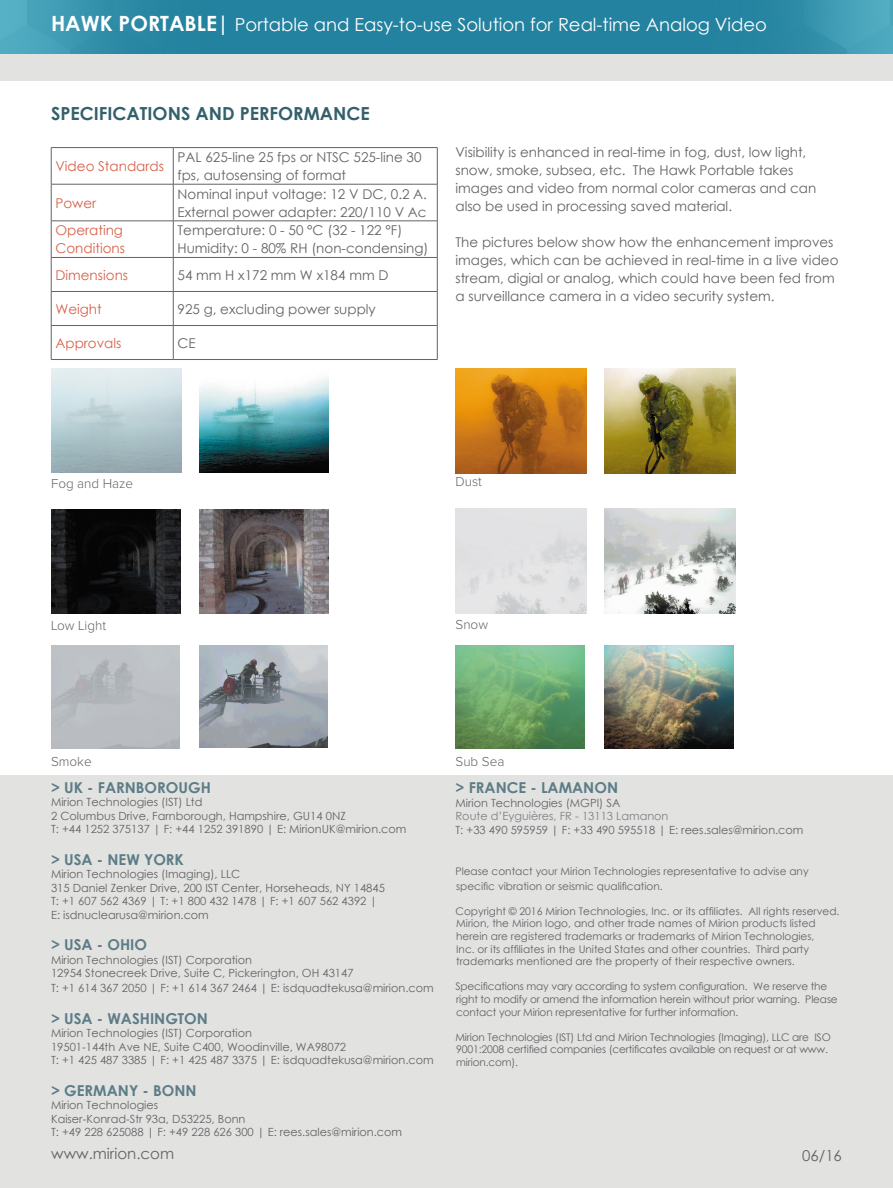
<style>
.page{position:relative;width:893px;height:1188px;background:#fff}
.page>*{position:absolute;margin:0;border:0;box-sizing:border-box;transform-origin:0 0}
.t1{font:18px "Century Gothic";color:#fff}
.Header_2{font:700 18px "Century Gothic";color:#34606b}
.t2{font:700 15px "Century Gothic";color:#5c7c86}
.t3{font:15px "Century Gothic";color:#636366}
.Spec_Text{font:13.5px/18px "Century Gothic";color:#636366}
.Spec_Text-2{font:13.5px/18px "Century Gothic";color:#d76149}
.Standard_Text{font:300 13.5px "Proxima Nova";color:#636366}
.Standard_Text-2{font:11.25px/13.5px "Century Gothic";color:#636366}
.Address_Block_gray{font:11.25px "Century Gothic";color:#7e8083}
.Spec_Text-3{font:10.5px/12.6px "Century Gothic";color:#636366}
.s1{font-weight:700;font-size:21px}
</style>
<div class="page">
<div style="left:0;top:54px;width:893px;height:27px;background:#e2e2e1"></div>
<img style="left:0;top:0;width:893px;height:54px">
<div style="left:0;top:776px;width:893px;height:412px;background:#e2e2e1"></div>
<hr style="left:51px;top:147px;width:122px;height:1px;background:#636366">
<hr style="left:51px;top:148px;width:1px;height:36px;background:#636366">
<hr style="left:173px;top:147px;width:264px;height:1px;background:#636366">
<hr style="left:173px;top:148px;width:1px;height:36px;background:#636366">
<hr style="left:437px;top:148px;width:1px;height:36px;background:#636366">
<hr style="left:51px;top:184px;width:122px;height:1px;background:#636366">
<hr style="left:51px;top:184px;width:1px;height:37px;background:#636366">
<hr style="left:173px;top:184px;width:264px;height:1px;background:#636366">
<hr style="left:173px;top:184px;width:1px;height:37px;background:#636366">
<hr style="left:437px;top:184px;width:1px;height:37px;background:#636366">
<hr style="left:51px;top:221px;width:122px;height:1px;background:#636366">
<hr style="left:51px;top:221px;width:1px;height:36px;background:#636366">
<hr style="left:173px;top:221px;width:264px;height:1px;background:#636366">
<hr style="left:173px;top:221px;width:1px;height:36px;background:#636366">
<hr style="left:437px;top:221px;width:1px;height:36px;background:#636366">
<hr style="left:51px;top:257px;width:122px;height:1px;background:#636366">
<hr style="left:51px;top:258px;width:1px;height:33px;background:#636366">
<hr style="left:173px;top:257px;width:264px;height:1px;background:#636366">
<hr style="left:173px;top:258px;width:1px;height:33px;background:#636366">
<hr style="left:437px;top:258px;width:1px;height:33px;background:#636366">
<hr style="left:51px;top:291px;width:122px;height:1px;background:#636366">
<hr style="left:51px;top:292px;width:1px;height:33px;background:#636366">
<hr style="left:173px;top:291px;width:264px;height:1px;background:#636366">
<hr style="left:173px;top:292px;width:1px;height:33px;background:#636366">
<hr style="left:437px;top:292px;width:1px;height:33px;background:#636366">
<hr style="left:51px;top:325px;width:122px;height:1px;background:#636366">
<hr style="left:51px;top:326px;width:1px;height:33px;background:#636366">
<hr style="left:173px;top:325px;width:264px;height:1px;background:#636366">
<hr style="left:173px;top:326px;width:1px;height:33px;background:#636366">
<hr style="left:437px;top:326px;width:1px;height:33px;background:#636366">
<hr style="left:51px;top:359px;width:122px;height:1px;background:#636366">
<hr style="left:173px;top:359px;width:264px;height:1px;background:#636366">
<img style="left:200px;top:377px;width:128px;height:95px">
<img style="left:51px;top:509px;width:129px;height:104px">
<img style="left:200px;top:510px;width:129px;height:103px">
<img style="left:51px;top:645px;width:128px;height:103px">
<img style="left:200px;top:645px;width:128px;height:103px">
<img style="left:455px;top:369px;width:131px;height:104px">
<img style="left:604px;top:369px;width:131px;height:104px">
<img style="left:455px;top:509px;width:131px;height:105px">
<img style="left:605px;top:509px;width:130px;height:104px">
<img style="left:455px;top:645px;width:130px;height:104px">
<img style="left:605px;top:645px;width:128px;height:103px">
<p class="t1" style="left:51px;top:12px;width:717px"><span class="s1">HAWK PORTABLE|</span> Portable and Easy-to-use Solution for Real-time Analog Video</p>
<p class="Header_2" style="left:51px;top:100px;width:320px">SPECIFICATIONS AND PERFORMANCE</p>
<p class="Spec_Text-2" style="left:55px;top:157px;width:110px">Video Standards</p>
<p class="Spec_Text" style="left:178px;top:148px;width:245px">PAL 625-line 25 fps or NTSC 525-line 30 fps, autosensing of format</p>
<p class="Spec_Text-2" style="left:55px;top:194px;width:42px">Power</p>
<p class="Spec_Text" style="left:178px;top:185px;width:251px">Nominal input voltage: 12 V DC, 0.2 A.</p>
<p class="Spec_Text" style="left:178px;top:203px;width:251px">External power adapter: 220/110 V Ac</p>
<p class="Spec_Text-2" style="left:55px;top:221px;width:71px">Operating<br>Conditions</p>
<p class="Spec_Text" style="left:178px;top:221px;width:226px">Temperature: 0 - 50 °C (32 - 122 °F)</p>
<p class="Spec_Text" style="left:178px;top:239px;width:252px">Humidity: 0 - 80% RH (non-condensing)</p>
<p class="Spec_Text-2" style="left:55px;top:265px;width:74px">Dimensions</p>
<p class="Spec_Text" style="left:178px;top:265px;width:212px">54 mm H x172 mm W x184 mm D</p>
<p class="Spec_Text-2" style="left:55px;top:299px;width:48px">Weight</p>
<p class="Spec_Text" style="left:178px;top:299px;width:200px">925 g, excluding power supply</p>
<p class="Spec_Text-2" style="left:55px;top:333px;width:67px">Approvals</p>
<p class="Spec_Text" style="left:178px;top:333px;width:20px">CE</p>
<p class="Spec_Text" style="left:455px;top:143px;width:362px">Visibility is enhanced in real-time in fog, dust, low light, snow, smoke, subsea, etc. The Hawk Portable takes images and video from normal color cameras and can also be used in processing saved material.</p>
<p class="Spec_Text" style="left:455px;top:233px;width:385px">The pictures below show how the enhancement improves images, which can be achieved in real-time in a live video stream, digial or analog, which could have been fed from a surveillance camera in a video security system.</p>
<p class="Standard_Text" style="left:51px;top:478px;width:84px">Fog and Haze</p>
<p class="Standard_Text" style="left:455px;top:476px;width:28px">Dust</p>
<p class="Standard_Text" style="left:51px;top:619px;width:57px">Low Light</p>
<p class="Standard_Text" style="left:455px;top:619px;width:34px">Snow</p>
<p class="Standard_Text" style="left:51px;top:756px;width:42px">Smoke</p>
<p class="Standard_Text" style="left:455px;top:755px;width:50px">Sub Sea</p>
<p class="t2" style="left:51px;top:776px;width:161px">&gt; UK - FARNBOROUGH</p>
<p class="Standard_Text-2" style="left:51px;top:795px;width:153px">Mirion Technologies (IST) Ltd</p>
<p class="Standard_Text-2" style="left:51px;top:809px;width:296px">2 Columbus Drive, Farnborough, Hampshire, GU14 0NZ</p>
<p class="Standard_Text-2" style="left:51px;top:822px;width:357px">T: +44 1252 375137 | F: +44 1252 391890 | E: MirionUK@mirion.com</p>
<p class="t2" style="left:51px;top:848px;width:134px">&gt; USA - NEW YORK</p>
<p class="Standard_Text-2" style="left:51px;top:867px;width:191px">Mirion Technologies (Imaging), LLC</p>
<p class="Standard_Text-2" style="left:51px;top:881px;width:335px">315 Daniel Zenker Drive, 200 IST Center, Horseheads, NY 14845<br>T: +1 607 562 4369 | T: +1 800 432 1478 | F: +1 607 562 4392 |</p>
<p class="Standard_Text-2" style="left:51px;top:908px;width:159px">E: isdnuclearusa@mirion.com</p>
<p class="t2" style="left:51px;top:933px;width:98px">&gt; USA - OHIO</p>
<p class="Standard_Text-2" style="left:51px;top:953px;width:202px">Mirion Technologies (IST) Corporation</p>
<p class="Standard_Text-2" style="left:51px;top:966px;width:304px">12954 Stonecreek Drive, Suite C, Pickerington, OH 43147</p>
<p class="Standard_Text-2" style="left:51px;top:981px;width:384px">T: +1 614 367 2050 | F: +1 614 367 2464 | E: isdquadtekusa@mirion.com</p>
<p class="t2" style="left:51px;top:1007px;width:158px">&gt; USA - WASHINGTON</p>
<p class="Standard_Text-2" style="left:51px;top:1026px;width:202px">Mirion Technologies (IST) Corporation</p>
<p class="Standard_Text-2" style="left:51px;top:1040px;width:297px">19501-144th Ave NE, Suite C400, Woodinville, WA98072</p>
<p class="Standard_Text-2" style="left:51px;top:1053px;width:384px">T: +1 425 487 3385 | F: +1 425 487 3375 | E: isdquadtekusa@mirion.com</p>
<p class="t2" style="left:51px;top:1079px;width:147px">&gt; GERMANY - BONN</p>
<p class="Standard_Text-2" style="left:51px;top:1098px;width:109px">Mirion Technologies</p>
<p class="Standard_Text-2" style="left:51px;top:1112px;width:196px">Kaiser-Konrad-Str 93a, D53225, Bonn</p>
<p class="Standard_Text-2" style="left:51px;top:1125px;width:353px">T: +49 228 625088 | F: +49 228 626 300 | E: rees.sales@mirion.com</p>
<p class="t2" style="left:455px;top:776px;width:164px">&gt; FRANCE - LAMANON</p>
<p class="Standard_Text-2" style="left:455px;top:796px;width:166px">Mirion Technologies (MGPI) SA</p>
<p class="Address_Block_gray" style="left:455px;top:808px;width:215px">Route d’Eyguières, FR - 13113 Lamanon</p>
<p class="Standard_Text-2" style="left:455px;top:823px;width:349px">T: +33 490 595959 | F: +33 490 595518 | E: rees.sales@mirion.com</p>
<p class="Spec_Text-3" style="left:455px;top:864px;width:355px;line-height:14.4px">Please contact your Mirion Technologies representative to advise any specific vibration or seismic qualification.</p>
<p class="Spec_Text-3" style="left:455px;top:905px;width:385px">Copyright © 2016 Mirion Technologies, Inc. or its affiliates. All rights reserved.<br>Mirion, the Mirion logo, and other trade names of Mirion products listed herein are registered trademarks or trademarks of Mirion Technologies,<br>Inc. or its affiliates in the United States and other countries. Third party trademarks mentioned are the property of their respective owners.</p>
<p class="Spec_Text-3" style="left:455px;top:980px;width:384px">Specifications may vary according to system configuration. We reserve the right to modify or amend the information herein without prior warning. Please contact your Mirion representative for further information.</p>
<p class="Spec_Text-3" style="left:455px;top:1031px;width:377px">Mirion Technologies (IST) Ltd and Mirion Technologies (Imaging), LLC are ISO<br>9001:2008 certified companies (certificates available on request or at www. mirion.com).</p>
<p class="t3" style="left:51px;top:1143px;width:124px">www.mirion.com</p>
<p class="t3" style="left:802px;top:1145px;width:41px">06/16</p>
</div>
